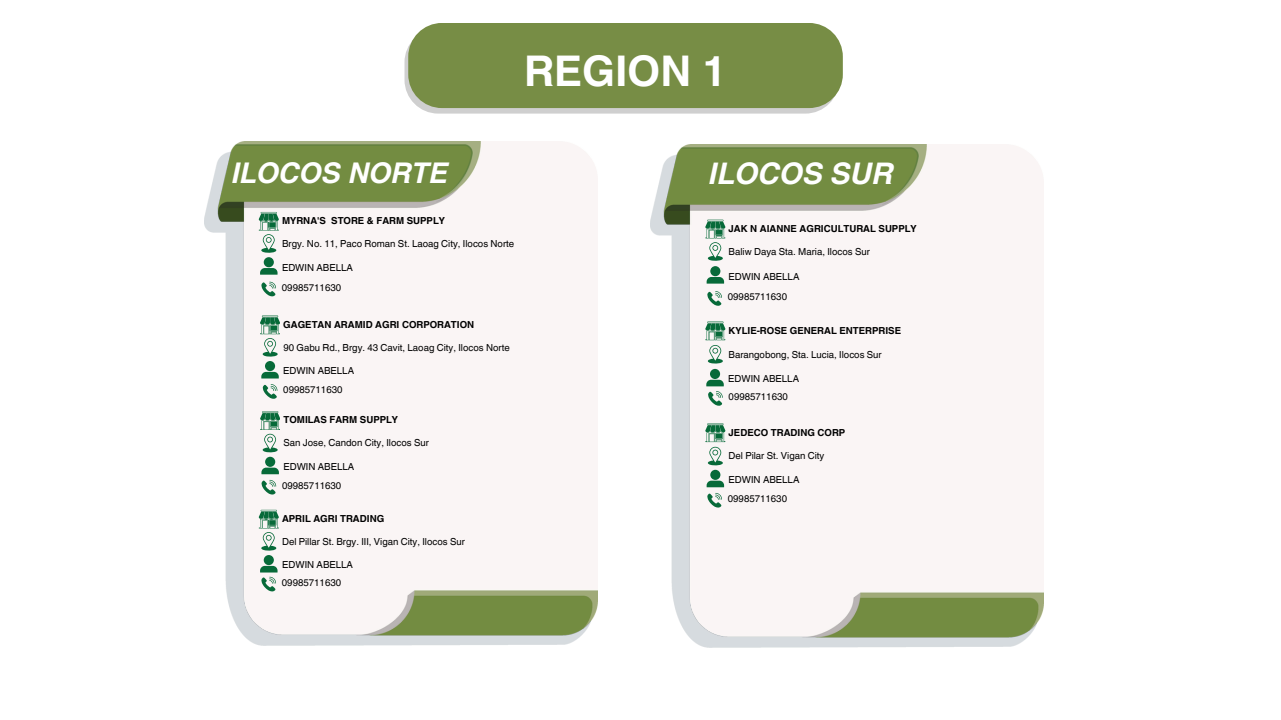
<style>
.page{position:relative;width:1281px;height:720px;background:#fff}
.page>*{position:absolute;margin:0;border:0;box-sizing:border-box;transform-origin:0 0}
.t1{font:700 42.25px "Helvetica World";color:#fff}
.t2{font:italic 700 29.75px "Helvetica World";color:#fff}
.t3{font:italic 700 28.5px "Helvetica World";color:#fff}
.t4{font:9.62px "Helvetica World";color:#000}
.t5{font:700 9.62px "Helvetica World";color:#000}
</style>
<div class="page">
<div style="left:404px;top:29px;width:435px;height:85px;background:#cfcfcf;border-radius:34px"></div>
<div style="left:408px;top:23px;width:435px;height:85px;background:#778d45;border-radius:34px"></div>
<img style="left:204px;top:142px;width:393px;height:503px">
<svg style="left:259px;top:212px;width:19px;height:63px"></svg>
<svg style="left:261px;top:282px;width:15px;height:15px"></svg>
<svg style="left:260px;top:315px;width:20px;height:84px"></svg>
<svg style="left:259px;top:510px;width:19px;height:82px"></svg>
<svg style="left:260px;top:411px;width:20px;height:63px"></svg>
<svg style="left:261px;top:480px;width:15px;height:15px"></svg>
<img style="left:650px;top:144px;width:393px;height:504px">
<svg style="left:705px;top:220px;width:20px;height:64px"></svg>
<svg style="left:707px;top:291px;width:15px;height:15px"></svg>
<svg style="left:705px;top:322px;width:20px;height:84px"></svg>
<svg style="left:705px;top:423px;width:20px;height:64px"></svg>
<svg style="left:707px;top:493px;width:15px;height:15px"></svg>
<h1 class="t1" style="left:524px;top:37px;width:204px">REGION 1</h1>
<p class="t3" style="left:232px;top:149px;width:218px">ILOCOS NORTE</p>
<p class="t5" style="left:282px;top:213px;width:164px">MYRNA'S STORE &amp; FARM SUPPLY</p>
<p class="t4" style="left:282px;top:238px;width:234px">Brgy. No. 11, Paco Roman St. Laoag City, Ilocos Norte</p>
<p class="t4" style="left:282px;top:262px;width:72px">EDWIN ABELLA</p>
<p class="t4" style="left:282px;top:282px;width:61px">09985711630</p>
<p class="t5" style="left:283px;top:316px;width:192px">GAGETAN ARAMID AGRI CORPORATION</p>
<p class="t4" style="left:283px;top:342px;width:228px">90 Gabu Rd., Brgy. 43 Cavit, Laoag City, Ilocos Norte</p>
<p class="t4" style="left:283px;top:365px;width:72px">EDWIN ABELLA</p>
<p class="t4" style="left:283px;top:384px;width:61px">09985711630</p>
<h3 class="t5" style="left:283px;top:412px;width:116px">TOMILAS FARM SUPPLY</h3>
<p class="t4" style="left:283px;top:437px;width:147px">San Jose, Candon City, Ilocos Sur</p>
<p class="t4" style="left:283px;top:461px;width:72px">EDWIN ABELLA</p>
<p class="t4" style="left:282px;top:480px;width:61px">09985711630</p>
<p class="t5" style="left:282px;top:511px;width:104px">APRIL AGRI TRADING</p>
<p class="t4" style="left:282px;top:536px;width:184px">Del Pillar St. Brgy. III, Vigan City, Ilocos Sur</p>
<p class="t4" style="left:282px;top:559px;width:72px">EDWIN ABELLA</p>
<p class="t4" style="left:282px;top:577px;width:61px">09985711630</p>
<p class="t2" style="left:709px;top:149px;width:186px">ILOCOS SUR</p>
<p class="t5" style="left:728px;top:221px;width:190px">JAK N AIANNE AGRICULTURAL SUPPLY</p>
<h4 class="t4" style="left:728px;top:246px;width:143px">Baliw Daya Sta. Maria, Ilocos Sur</h4>
<p class="t4" style="left:728px;top:271px;width:72px">EDWIN ABELLA</p>
<h3 class="t4" style="left:728px;top:291px;width:61px">09985711630</h3>
<p class="t5" style="left:728px;top:322px;width:174px">KYLIE-ROSE GENERAL ENTERPRISE</p>
<h4 class="t4" style="left:728px;top:349px;width:155px">Barangobong, Sta. Lucia, Ilocos Sur</h4>
<p class="t4" style="left:728px;top:373px;width:72px">EDWIN ABELLA</p>
<h3 class="t4" style="left:728px;top:391px;width:61px">09985711630</h3>
<p class="t5" style="left:728px;top:424px;width:118px">JEDECO TRADING CORP</p>
<h4 class="t4" style="left:728px;top:450px;width:97px">Del Pilar St. Vigan City</h4>
<p class="t4" style="left:728px;top:474px;width:72px">EDWIN ABELLA</p>
<h3 class="t4" style="left:728px;top:493px;width:61px">09985711630</h3>
</div>
